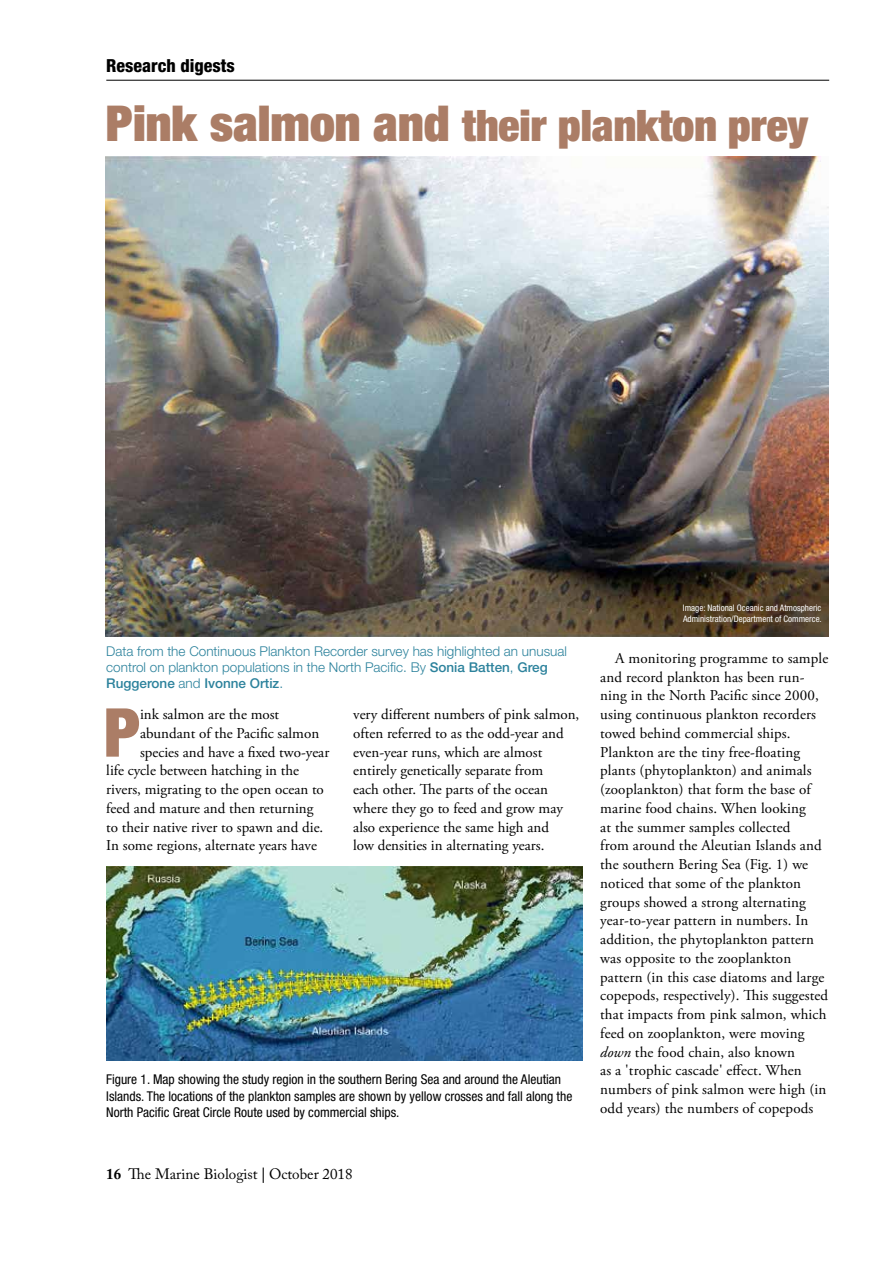
<style>
.page{position:relative;width:893px;height:1263px;background:#fff}
.page>*{position:absolute;margin:0;border:0;box-sizing:border-box;transform-origin:0 0}
.t1{font:900 condensed 67.5px "Helvetica Neue LT Std";color:#ab7d66}
.t2{font:900 condensed 43.5px "Helvetica Neue LT Std";color:#ab7d66}
.t3{font:800 condensed 18px "Helvetica Neue LT Std";color:#000}
.t4{font:15px/18.8px "Adobe Garamond Pro";letter-spacing:.01em;color:#000}
.t5{font:15px "Adobe Caslon Pro";color:#000}
.t6{font:condensed 13.5px/16.2px "Helvetica Neue LT Std";color:#000}
.t7{font:300 13.5px/16.2px "Helvetica Neue LT Std";color:#2c829c}
.t8{font:condensed 9px/10.8px "Helvetica Neue LT Std";color:#fff}
.s1{font-size:49.5px}
.s2{font-weight:500}
.s3{font-weight:700}
.s4{font-style:italic}
</style>
<div class="page">
<hr style="left:106px;top:80px;width:723px;height:1px;background:#000">
<img style="left:106px;top:156px;width:722px;height:481px">
<img style="left:106px;top:866px;width:476px;height:195px">
<p class="t3" style="left:106px;top:54px;width:130px">Research digests</p>
<h2 class="t2" style="left:106px;top:98px;width:704px"><span class="s1">Pink salmon and</span> their plankton prey</h2>
<p class="t7" style="left:106px;top:643px;width:462px">Data from the Continuous Plankton Recorder survey has highlighted an unusual control on plankton populations in the North Pacific. By <span class="s2">Sonia Batten</span>, <span class="s2">Greg<br>Ruggerone</span> and <span class="s2">Ivonne Ortiz</span>.</p>
<h1 class="t1" style="left:104px;top:691px;width:38px">P</h1>
<p class="t4" style="left:140px;top:705px;width:141px">ink salmon are the most</p>
<p class="t4" style="left:140px;top:724px;width:181px">abundant of the Pacific salmon</p>
<p class="t4" style="left:140px;top:743px;width:191px">species and have a fixed two-year</p>
<p class="t4" style="left:106px;top:762px;width:194px">life cycle between hatching in the</p>
<p class="t4" style="left:106px;top:780px;width:219px">rivers, migrating to the open ocean to</p>
<p class="t4" style="left:106px;top:799px;width:209px">feed and mature and then returning</p>
<p class="t4" style="left:106px;top:818px;width:219px">to their native river to spawn and die.</p>
<p class="t4" style="left:106px;top:837px;width:212px">In some regions, alternate years have</p>
<p class="t4" style="left:353px;top:705px;width:228px">very different numbers of pink salmon, often referred to as the odd-year and even-year runs, which are almost entirely genetically separate from<br>each other. The parts of the ocean where they go to feed and grow may also experience the same high and<br>low densities in alternating years.</p>
<p class="t6" style="left:106px;top:1071px;width:468px">Figure 1. Map showing the study region in the southern Bering Sea and around the Aleutian<br>Islands. The locations of the plankton samples are shown by yellow crosses and fall along the<br>North Pacific Great Circle Route used by commercial ships.</p>
<p class="t5" style="left:106px;top:1164px;width:248px"><span class="s3">16</span> The Marine Biologist <span class="s3">|</span> October 2018</p>
<p class="t8" style="left:683px;top:602px;width:140px">Image: National Oceanic and Atmospheric<br>Administration/Department of Commerce.</p>
<p class="t4" style="left:600px;top:649px;width:230px;text-indent:15px">A monitoring programme to sample and record plankton has been run&shy;ning in the North Pacific since 2000, using continuous plankton recorders towed behind commercial ships.<br>Plankton are the tiny free-floating plants (phytoplankton) and animals (zooplankton) that form the base of marine food chains. When looking<br>at the summer samples collected<br>from around the Aleutian Islands and the southern Bering Sea (Fig. 1) we noticed that some of the plankton groups showed a strong alternating year-to-year pattern in numbers. In addition, the phytoplankton pattern was opposite to the zooplankton pattern (in this case diatoms and large copepods, respectively). This suggested that impacts from pink salmon, which feed on zooplankton, were moving <span class="s4">down</span> the food chain, also known<br>as a 'trophic cascade' effect. When numbers of pink salmon were high (in odd years) the numbers of copepods</p>
</div>
